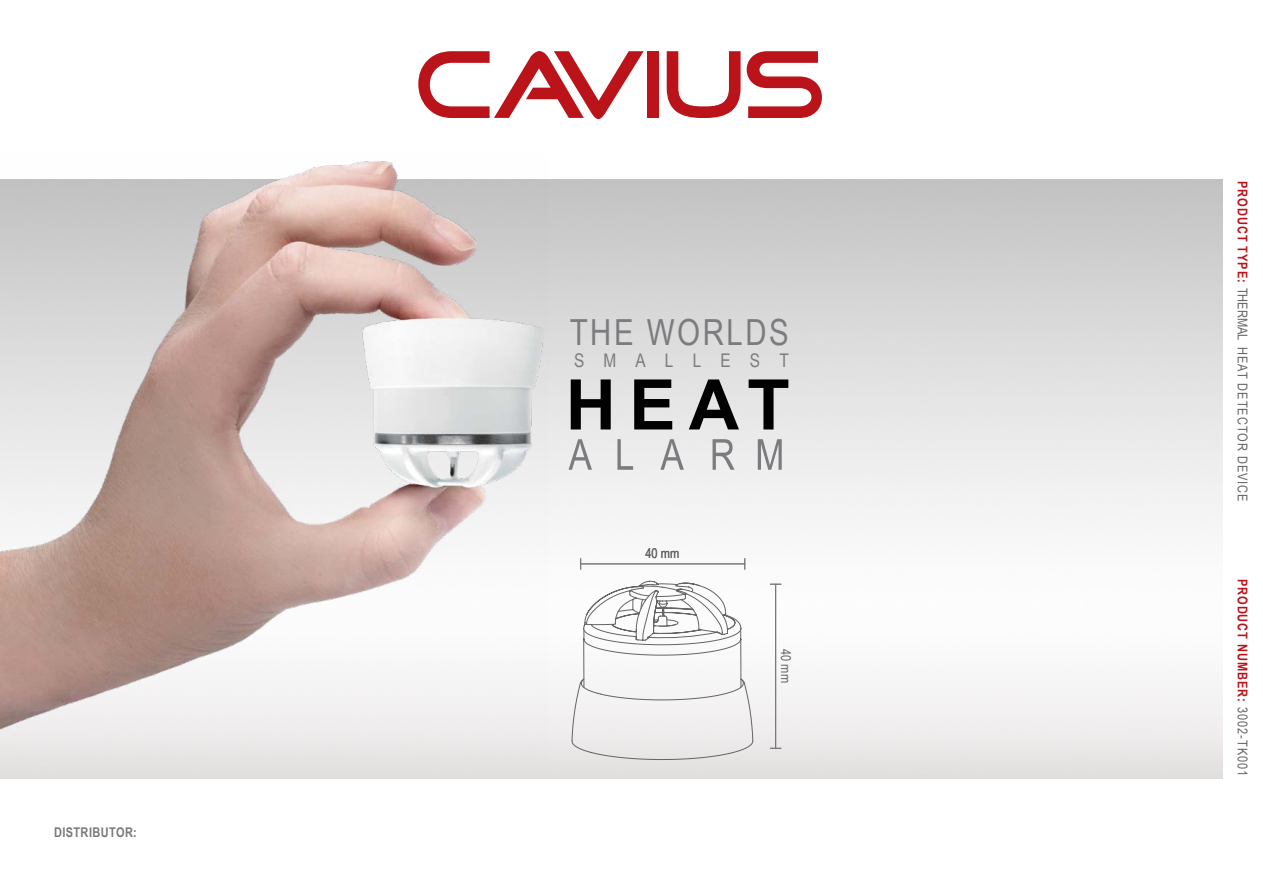
<style>
.page{position:relative;width:1263px;height:893px;background:#fff}
.page>*{position:absolute;margin:0;border:0;box-sizing:border-box;transform-origin:0 0}
.t1{font:36px "Arial Narrow";letter-spacing:.07em;color:#7b7c7f}
.t2{font:18.75px "Arial Narrow";letter-spacing:1.02em;color:#7b7c7f}
.t3{font:13.5px "Arial Narrow";letter-spacing:.07em;color:#636466}
.t4{font:700 13.5px "Arial Narrow";letter-spacing:.07em;color:#ba131a}
.t5{font:700 13.35px "Arial Narrow";letter-spacing:.03em;color:#77787b}
.s1{font-weight:700;color:#ba131a}
.s2{font-weight:400;color:#636466}
</style>
<div class="page">
<svg style="left:418px;top:51px;width:226px;height:68px"></svg>
<div style="left:647px;top:51px;width:12px;height:67px;background:#ba131a"></div>
<svg style="left:667px;top:51px;width:73px;height:67px"></svg>
<svg style="left:747px;top:51px;width:75px;height:67px"></svg>
<svg style="left:617px;top:439px;width:118px;height:31px;background:#d7d8d8"></svg>
<svg style="left:571px;top:379px;width:217px;height:50px;background:#8d8d8d"></svg>
<svg style="left:758px;top:439px;width:24px;height:31px"></svg>
<svg style="left:568px;top:439px;width:24px;height:31px"></svg>
<hr style="left:775px;top:584px;width:1px;height:165px;background:#77787b">
<hr style="left:580px;top:563px;width:165px;height:1px;background:#77787b">
<svg style="left:571px;top:580px;width:183px;height:199px"></svg>
<img style="left:0;top:161px;width:549px;height:599px">
<p class="t5" style="left:54px;top:823px;width:84px">DISTRIBUTOR:</p>
<h1 class="t1" style="left:570px;top:306px;width:221px">THE WORLDS</h1>
<h2 class="t2" style="left:574px;top:347px;width:216px">SMALLEST</h2>
<p class="t3" style="left:645px;top:544px;width:35px">40 mm</p>
<p class="t3" style="left:796px;top:649px;width:35px;rotate:90deg">40 mm</p>
<p class="t3" style="left:1252px;top:181px;width:322px;rotate:90deg"><span class="s1">PRODUCT TYPE:</span> THERMAL HEAT DETECTOR DEVICE</p>
<p class="t4" style="left:1253px;top:579px;width:199px;rotate:90deg">PRODUCT NUMBER: <span class="s2">3002-TK001</span></p>
</div>
